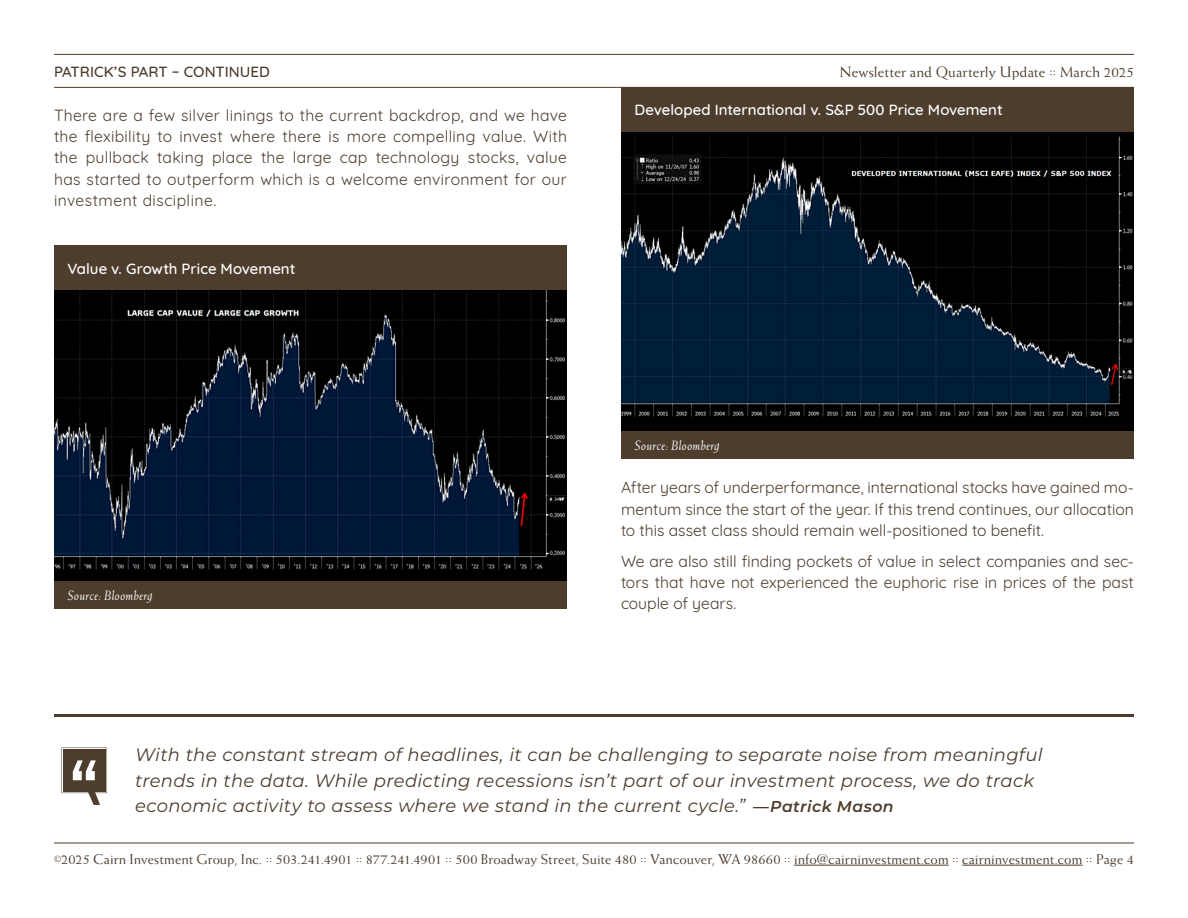
<style>
.page{position:relative;width:1188px;height:918px;background:#fff}
.page>*{position:absolute;margin:0;border:0;box-sizing:border-box;transform-origin:0 0}
.pull_quote{font:italic 18px/25.5px "Montserrat";letter-spacing:.015em;color:#4d3d2d}
.body{font:15.75px/21.3px "Quicksand";color:#4d3d2d;text-align:justify}
.graph_titles{font:500 15px "Quicksand";letter-spacing:.005em;color:#fff}
.t1{font:15px "Weiss Std";letter-spacing:.005em;color:#4d3d2d}
.t2{font:500 15px "Quicksand";letter-spacing:-.005em;color:#4d3d2d}
.t3{font:14.25px "Weiss Std";letter-spacing:.005em;color:#4d3d2d}
.body-2{font:italic 13.5px "Weiss Std";letter-spacing:.015em;color:#fff}
.s1{font-weight:600;font-size:15.75px}
.s2{font-size:9px}
</style>
<div class="page">
<hr style="left:54px;top:54px;width:1080px;height:1px;background:#4d3d2d">
<hr style="left:54px;top:87px;width:1080px;height:1px;background:#4d3d2d">
<hr style="left:794px;top:865px;width:155px;height:1px;background:#4d3d2d">
<hr style="left:962px;top:865px;width:121px;height:1px;background:#4d3d2d">
<hr style="left:54px;top:843px;width:1080px;height:1px;background:#4d3d2d">
<img style="left:54px;top:290px;width:513px;height:291px">
<div style="left:54px;top:245px;width:513px;height:45px;background:#4d3d2d"></div>
<div style="left:54px;top:581px;width:513px;height:28px;background:#4d3d2d"></div>
<img style="left:621px;top:132px;width:512px;height:299px">
<div style="left:621px;top:87px;width:513px;height:45px;background:#4d3d2d"></div>
<div style="left:621px;top:431px;width:513px;height:28px;background:#4d3d2d"></div>
<hr style="left:54px;top:714px;width:1080px;height:3px;background:#4d3d2d">
<svg style="left:62px;top:748px;width:45px;height:57px"></svg>
<p class="t2" style="left:54px;top:59px;width:217px">PATRICK’S PART – CONTINUED</p>
<p class="body" style="left:54px;top:103px;width:515px">There are a few silver linings to the current backdrop, and we have the flexibility to invest where there is more compelling value. With the pullback taking place the large cap technology stocks, value has started to outperform which is a welcome environment for our investment discipline.</p>
<p class="graph_titles" style="left:68px;top:256px;width:229px">Value v. Growth Price Movement</p>
<p class="t1" style="left:840px;top:63px;width:296px">Newsletter and Quarterly Update :: March 2025</p>
<p class="graph_titles" style="left:634px;top:97px;width:370px">Developed International v. S&amp;P 500 Price Movement</p>
<p class="body-2" style="left:68px;top:588px;width:87px">Source: Bloomberg</p>
<p class="body-2" style="left:634px;top:438px;width:87px">Source: Bloomberg</p>
<p class="body" style="left:621px;top:476px;width:514px">After years of underperformance, international stocks have gained mo&shy;mentum since the start of the year. If this trend continues, our allocation to this asset class should remain well-positioned to benefit.</p>
<p class="body" style="left:621px;top:549px;width:514px">We are also still finding pockets of value in select companies and sec&shy;tors that have not experienced the euphoric rise in prices of the past couple of years.</p>
<p class="pull_quote" style="left:135px;top:741px;width:909px">With the constant stream of headlines, it can be challenging to separate noise from meaningful trends in the data. While predicting recessions isn’t part of our investment process, we do track economic activity to assess where we stand in the current cycle.” <span class="s1">—Patrick Mason</span></p>
<p class="t3" style="left:54px;top:851px;width:1081px"><span class="s2">©</span>2025 Cairn Investment Group, Inc. :: 503.241.4901 :: 877.241.4901 :: 500 Broadway Street, Suite 480 :: Vancouver, WA 98660 :: info@cairninvestment.com :: cairninvestment.com :: Page 4</p>
</div>
